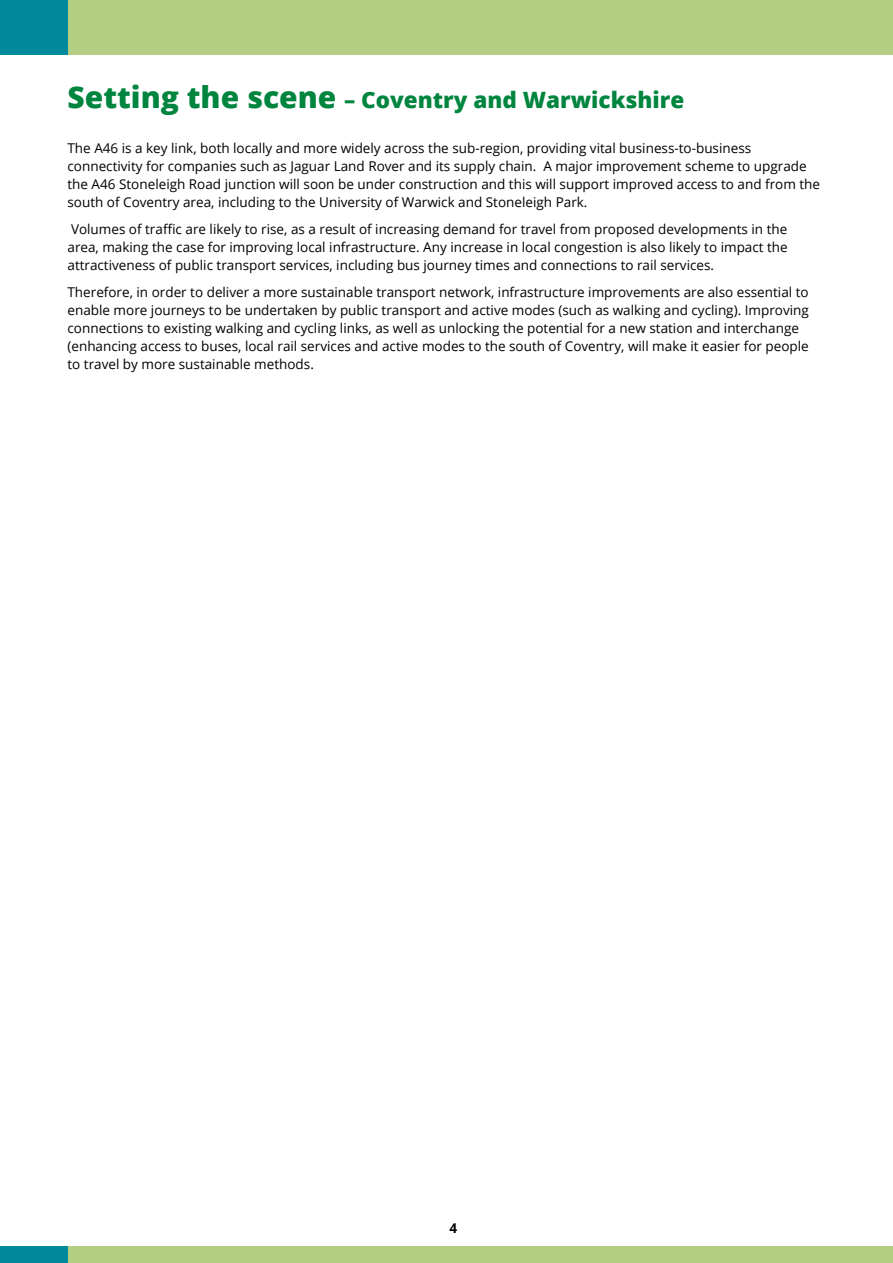
<style>
.page{position:relative;width:893px;height:1263px;background:#fff}
.page>*{position:absolute;margin:0;border:0;box-sizing:border-box;transform-origin:0 0}
.t1{font:800 22.5px "Open Sans";color:#00853f}
.t2{font:13.5px/18px "Open Sans";color:#000}
.t3{font:700 13.5px "Open Sans";color:#000}
.s1{font-size:30px}
</style>
<div class="page">
<div style="left:68px;top:0;width:825px;height:54px;background:#b4cf83"></div>
<div style="left:0;top:1247px;width:893px;height:16px;background:#b4cf83"></div>
<div style="left:0;top:0;width:68px;height:54px;background:#018a9c"></div>
<div style="left:0;top:1247px;width:68px;height:16px;background:#018a9c"></div>
<h1 class="t1" style="left:68px;top:83px;width:618px"><span class="s1">Setting the scene</span> – Coventry and Warwickshire</h1>
<p class="t2" style="left:68px;top:139px;width:754px">The A46 is a key link, both locally and more widely across the sub-region, providing vital business-to-business connectivity for companies such as Jaguar Land Rover and its supply chain. A major improvement scheme to upgrade the A46 Stoneleigh Road junction will soon be under construction and this will support improved access to and from the south of Coventry area, including to the University of Warwick and Stoneleigh Park.</p>
<p class="t2" style="left:68px;top:220px;width:722px;text-align:justify">Volumes of traffic are likely to rise, as a result of increasing demand for travel from proposed developments in the area, making the case for improving local infrastructure. Any increase in local congestion is also likely to impact the attractiveness of public transport services, including bus journey times and connections to rail services.</p>
<p class="t2" style="left:68px;top:283px;width:743px">Therefore, in order to deliver a more sustainable transport network, infrastructure improvements are also essential to enable more journeys to be undertaken by public transport and active modes (such as walking and cycling). Improving connections to existing walking and cycling links, as well as unlocking the potential for a new station and interchange (enhancing access to buses, local rail services and active modes to the south of Coventry, will make it easier for people to travel by more sustainable methods.</p>
<p class="t3" style="left:449px;top:1219px;width:9px">4</p>
</div>
